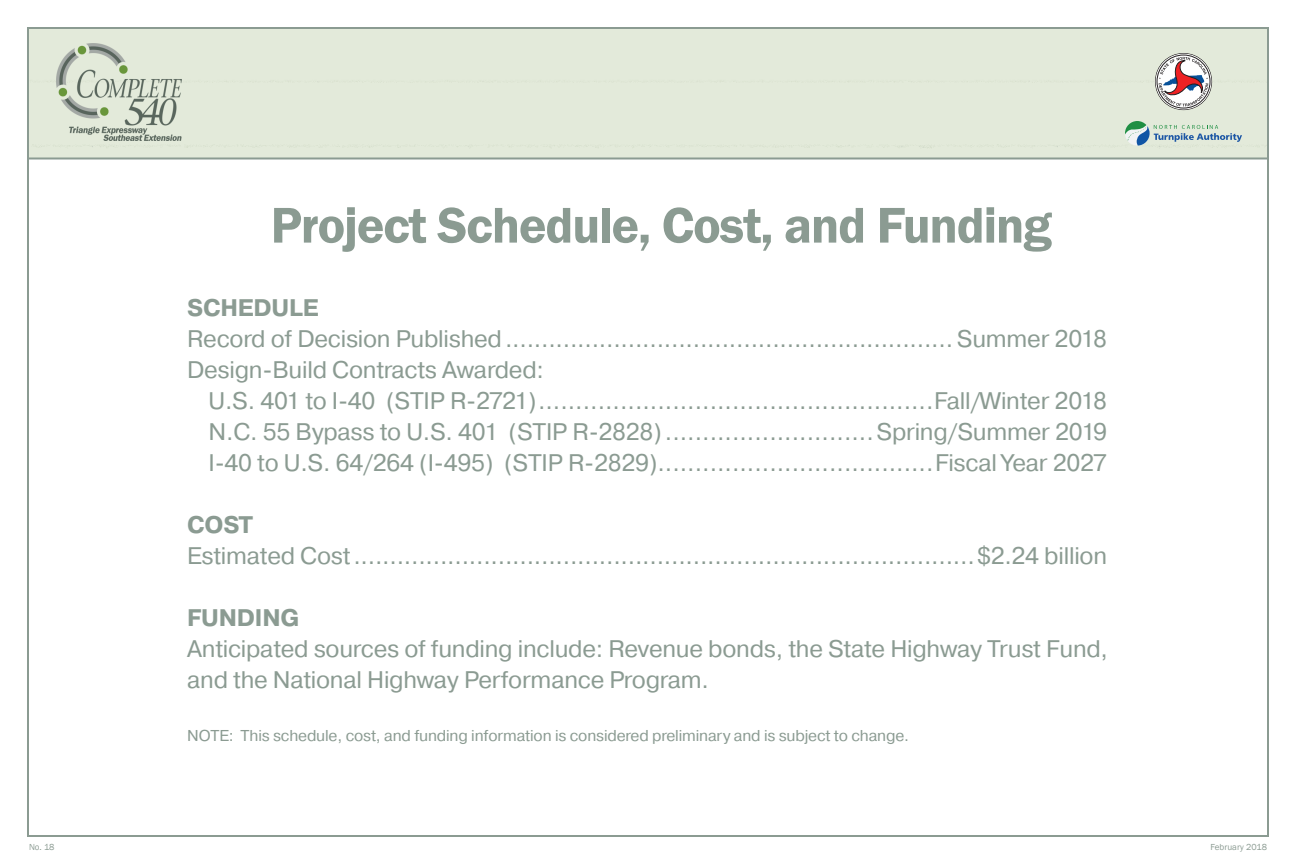
<style>
.page{position:relative;width:1296px;height:864px;background:#fff}
.page>*{position:absolute;margin:0;border:0;box-sizing:border-box;transform-origin:0 0}
.t1{font:600 52px "Franklin Gothic";letter-spacing:-.025em;color:#8b9b92}
.t2{font:24px/31px "Pragmatica";letter-spacing:-.01em;color:#8b9b92}
.t3{font:700 24px "Pragmatica";letter-spacing:-.01em;color:#8b9b92}
.t4{font:15.75px "Pragmatica";letter-spacing:-.01em;color:#8b9b92}
.t5{font:9px "Franklin Gothic";color:#8b9b92}
</style>
<div class="page">
<div style="left:30px;top:30px;width:1236px;height:128px;background:#e3eada"></div>
<hr style="left:27px;top:158px;width:1242px;height:2px;background:#8b9b92">
<svg style="left:1125px;top:121px;width:117px;height:25px;background:#bad0ca"></svg>
<div style="left:1155px;top:53px;width:57px;height:57px;border:1px solid #231f20;border-radius:50%"></div>
<div style="left:1156px;top:54px;width:55px;height:55px;border:2px solid #fff;border-radius:50%"></div>
<div style="left:1157px;top:55px;width:53px;height:53px;border:1px solid #231f20;border-radius:50%"></div>
<svg style="left:1159px;top:57px;width:49px;height:49px"></svg>
<img style="left:56px;top:44px;width:126px;height:97px">
<p class="t1" style="left:271px;top:193px;width:783px">Project Schedule, Cost, and Funding</p>
<p class="t3" style="left:187px;top:292px;width:133px">SCHEDULE</p>
<p class="t2" style="left:187px;top:323px;width:922px">Record of Decision Published.............................................................. Summer 2018</p>
<p class="t2" style="left:187px;top:354px;width:358px">Design-Build Contracts Awarded:</p>
<p class="t2" style="left:209px;top:385px;width:900px">U.S. 401 to I-40 (STIP R-2721).....................................................Fall/Winter 2018</p>
<p class="t2" style="left:209px;top:416px;width:900px">N.C. 55 Bypass to U.S. 401 (STIP R-2828)............................Spring/Summer 2019</p>
<p class="t2" style="left:209px;top:447px;width:900px">I-40 to U.S. 64/264 (I-495) (STIP R-2829).....................................Fiscal Year 2027</p>
<p class="t3" style="left:187px;top:509px;width:68px">COST</p>
<p class="t2" style="left:187px;top:540px;width:922px">Estimated Cost......................................................................................$2.24 billion</p>
<p class="t3" style="left:187px;top:602px;width:114px">FUNDING</p>
<p class="t2" style="left:187px;top:633px;width:922px">Anticipated sources of funding include: Revenue bonds, the State Highway Trust Fund, and the National Highway Performance Program.</p>
<p class="t4" style="left:187px;top:725px;width:723px">NOTE: This schedule, cost, and funding information is considered preliminary and is subject to change.</p>
<p class="t5" style="left:29px;top:842px;width:27px">No. 18</p>
<p class="t5" style="left:1211px;top:842px;width:58px">February 2018</p>
</div>
